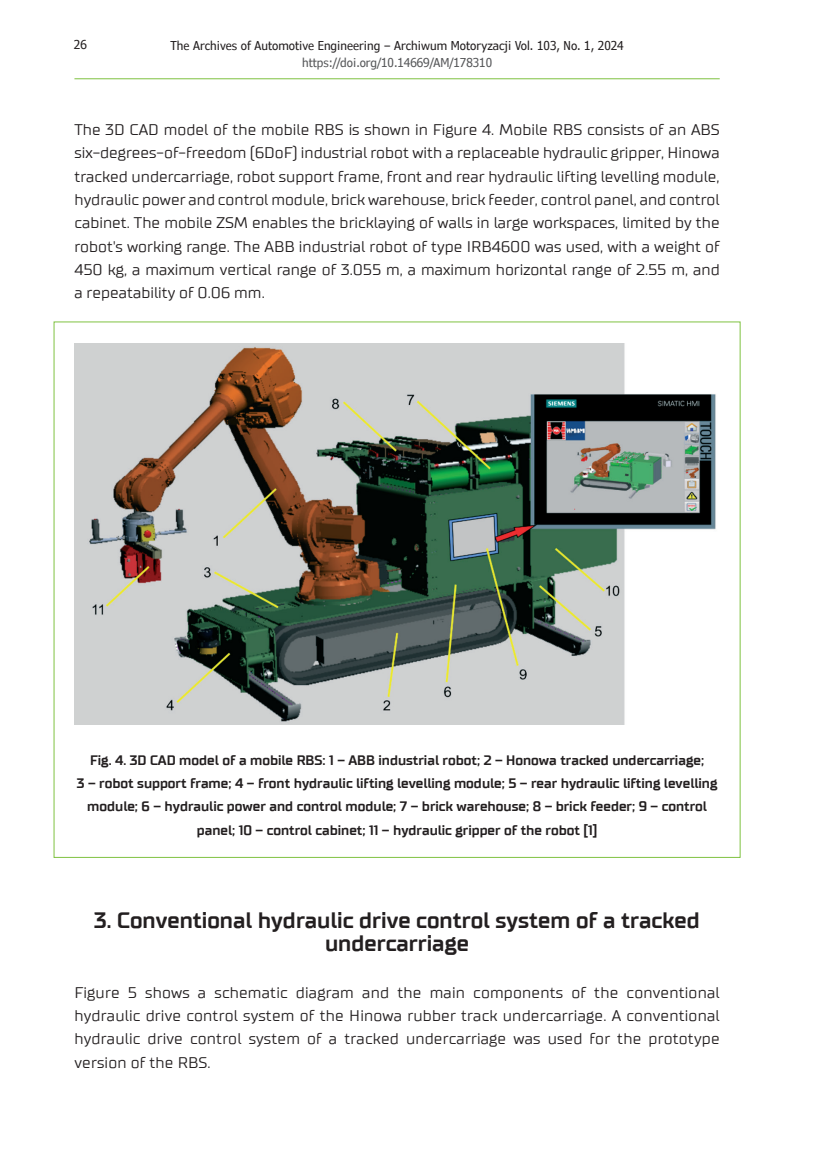
<style>
.page{position:relative;width:819px;height:1161px;background:#fff}
.page>*{position:absolute;margin:0;border:0;box-sizing:border-box;transform-origin:0 0}
.t1{font:700 22.75px/23.3px "TT Supermolot";color:#231f20;text-align:center}
.t2{font:15.75px/23.3px "TT Supermolot";letter-spacing:.005em;color:#231f20;text-align:justify}
.t3{font:700 14px/23.3px "TT Supermolot";color:#231f20;text-align:center}
.t4{font:condensed 12.25px "Verdana Pro";color:#231f20}
.t5{font:condensed 12.25px "Verdana Pro";color:#57585a}
</style>
<div class="page">
<hr style="left:74px;top:78px;width:645px;height:1px;background:#7fc241">
<img style="left:74px;top:344px;width:642px;height:380px">
<p class="t4" style="left:74px;top:37px;width:14px">26</p>
<p class="t4" style="left:170px;top:37px;width:454px">The Archives of Automotive Engineering – Archiwum Motoryzacji Vol. 103, No. 1, 2024</p>
<p class="t5" style="left:302px;top:55px;width:191px">https://doi.org/10.14669/AM/178310</p>
<p class="t2" style="left:74px;top:118px;width:646px">The 3D CAD model of the mobile RBS is shown in Figure 4. Mobile RBS consists of an ABS six-degrees-of-freedom (6DoF) industrial robot with a replaceable hydraulic gripper, Hinowa tracked undercarriage, robot support frame, front and rear hydraulic lifting levelling module, hydraulic power and control module, brick warehouse, brick feeder, control panel, and control cabinet. The mobile ZSM enables the bricklaying of walls in large workspaces, limited by the robot's working range. The ABB industrial robot of type IRB4600 was used, with a weight of 450 kg, a maximum vertical range of 3.055 m, a maximum horizontal range of 2.55 m, and a repeatability of 0.06 mm.</p>
<p class="t3" style="left:77px;top:748px;width:642px">Fig. 4. 3D CAD model of a mobile RBS: 1 – ABB industrial robot; 2 – Honowa tracked undercarriage;<br>3 – robot support frame; 4 – front hydraulic lifting levelling module; 5 – rear hydraulic lifting levelling module; 6 – hydraulic power and control module; 7 – brick warehouse; 8 – brick feeder; 9 – control panel; 10 – control cabinet; 11 – hydraulic gripper of the robot [1]</p>
<h1 class="t1" style="left:94px;top:908px;width:607px">3. Conventional hydraulic drive control system of a tracked undercarriage</h1>
<p class="t2" style="left:74px;top:980px;width:646px">Figure 5 shows a schematic diagram and the main components of the conventional hydraulic drive control system of the Hinowa rubber track undercarriage. A conventional hydraulic drive control system of a tracked undercarriage was used for the prototype version of the RBS.</p>
</div>
